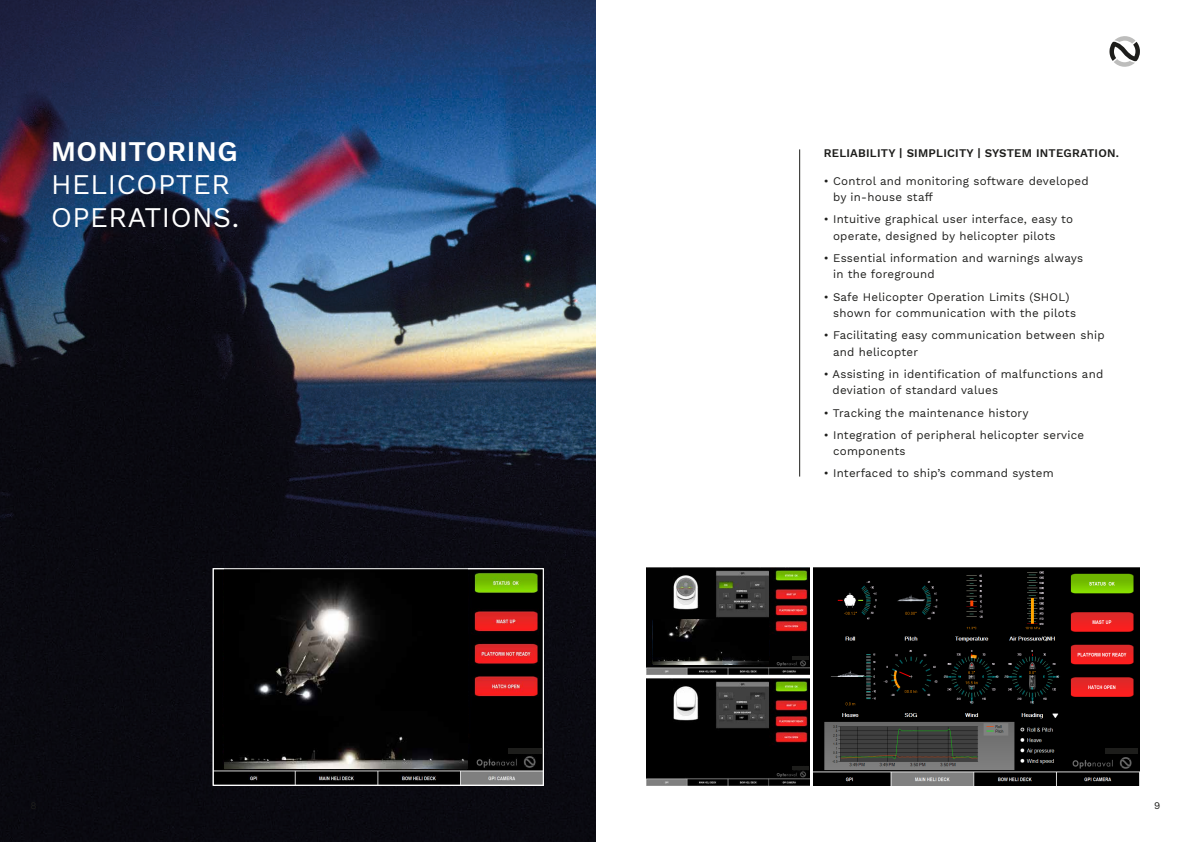
<style>
.page{position:relative;width:1191px;height:842px;background:#fff}
.page>*{position:absolute;margin:0;border:0;box-sizing:border-box;transform-origin:0 0}
.t1{font:28px/33px "Work Sans";letter-spacing:.02em;color:#fff}
.t2{font:600 28px "Work Sans";letter-spacing:.02em;color:#fff}
.t3{font:11.5px/16.5px "Work Sans";letter-spacing:.02em;color:#1d1d1b}
.t4{font:600 11.5px "Work Sans";letter-spacing:.02em;color:#1d1d1b}
.t5{font:10px "Work Sans";color:#1d1d1b}
</style>
<div class="page">
<img style="left:0;top:0;width:595px;height:842px">
<img style="left:814px;top:567px;width:326px;height:218px">
<img style="left:646px;top:567px;width:163px;height:108px">
<img style="left:646px;top:678px;width:163px;height:108px">
<hr style="left:791px;top:656px;width:17px;height:3px;background:#1d1d1b">
<hr style="left:791px;top:767px;width:17px;height:3px;background:#1d1d1b">
<div style="left:1104px;top:748px;width:33px;height:6px;background:#1d1d1b"></div>
<img style="left:653px;top:620px;width:115px;height:44px">
<img style="left:215px;top:570px;width:326px;height:213px">
<img style="left:225px;top:570px;width:242px;height:199px">
<div style="left:509px;top:748px;width:33px;height:6px;background:#1d1d1b"></div>
<div style="left:213px;top:568px;width:331px;height:218px;border:1px solid #fff"></div>
<svg style="left:1109px;top:36px;width:31px;height:31px"></svg>
<hr style="left:799px;top:149px;width:1px;height:328px;background:#1d1d1b">
<h1 class="t2" style="left:51px;top:135px;width:188px">MONITORING</h1>
<h1 class="t1" style="left:51px;top:169px;width:190px">HELICOPTER<br>OPERATIONS.</h1>
<p class="t4" style="left:823px;top:146px;width:297px">RELIABILITY | SIMPLICITY | SYSTEM INTEGRATION.</p>
<p class="t3" style="left:833px;top:173px;width:257px;text-indent:-9px">• Control and monitoring software developed by in-house staff</p>
<p class="t3" style="left:833px;top:212px;width:241px;text-indent:-9px">• Intuitive graphical user interface, easy to operate, designed by helicopter pilots</p>
<p class="t3" style="left:833px;top:250px;width:251px;text-indent:-9px">• Essential information and warnings always in the foreground</p>
<p class="t3" style="left:833px;top:289px;width:244px;text-indent:-9px">• Safe Helicopter Operation Limits (SHOL) shown for communication with the pilots</p>
<p class="t3" style="left:833px;top:328px;width:273px;text-indent:-9px">• Facilitating easy communication between ship and helicopter</p>
<p class="t3" style="left:832px;top:366px;width:272px;text-indent:-9px">• Assisting in identification of malfunctions and deviation of standard values</p>
<p class="t3" style="left:823px;top:405px;width:206px">• Tracking the maintenance history</p>
<p class="t3" style="left:833px;top:427px;width:252px;text-indent:-9px">• Integration of peripheral helicopter service components</p>
<p class="t3" style="left:823px;top:466px;width:232px">• Interfaced to ship’s command system</p>
<p class="t5" style="left:1154px;top:799px;width:8px">9</p>
</div>
